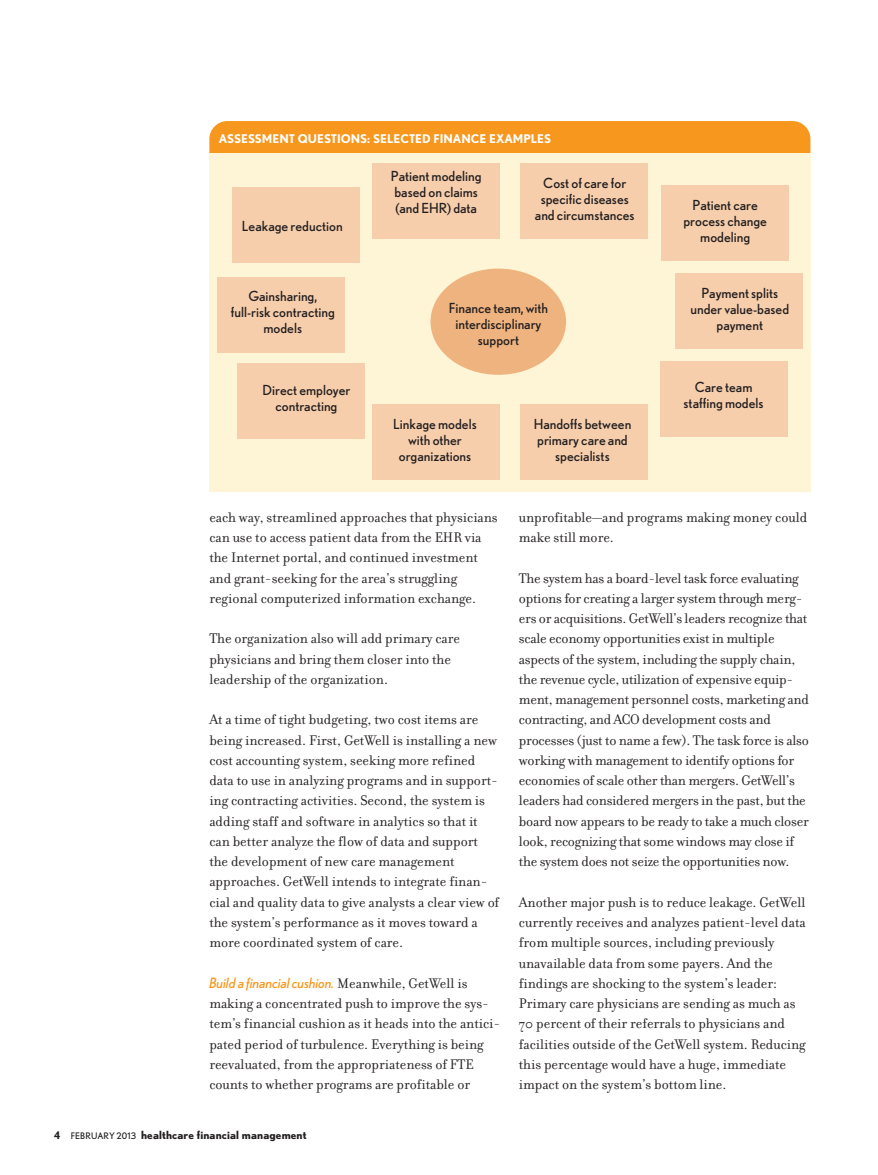
<style>
.page{position:relative;width:878px;height:1175px;background:#fff}
.page>*{position:absolute;margin:0;border:0;box-sizing:border-box;transform-origin:0 0}
.t1{font:15px/20.2px "Filosofia";color:#231f20}
.t2{font:italic 14.25px "Nobel";color:#f7971d}
.t3{font:13.8px/15.8px "Nobel";color:#231f20;text-align:center}
.t4{font:700 12px "Nobel";color:#fff}
.t5{font:700 11.25px "Nobel";letter-spacing:.01em;color:#231f20}
.s1{font-family:"Filosofia";font-style:normal;font-size:15px;color:#231f20}
.s2{font-size:10.5px}
.s3{font-weight:400;font-size:9px}
</style>
<div class="page">
<div style="left:209px;top:121px;width:601px;height:79px;background:#f7971d;border-radius:18px"></div>
<div style="left:209px;top:154px;width:601px;height:338px;background:#fef5d6"></div>
<div style="left:232px;top:187px;width:127px;height:76px;background:#f6ceac"></div>
<div style="left:217px;top:277px;width:127px;height:75px;background:#f6ceac"></div>
<div style="left:237px;top:363px;width:127px;height:76px;background:#f6ceac"></div>
<div style="left:372px;top:404px;width:128px;height:76px;background:#f6ceac"></div>
<div style="left:520px;top:404px;width:127px;height:76px;background:#f6ceac"></div>
<div style="left:660px;top:361px;width:127px;height:76px;background:#f6ceac"></div>
<div style="left:675px;top:273px;width:127px;height:75px;background:#f6ceac"></div>
<div style="left:661px;top:185px;width:127px;height:75px;background:#f6ceac"></div>
<div style="left:520px;top:164px;width:127px;height:75px;background:#f6ceac"></div>
<div style="left:430px;top:268px;width:136px;height:107px;background:#efb37f;border-radius:50%"></div>
<div style="left:372px;top:164px;width:128px;height:75px;background:#f6ceac"></div>
<p class="t4" style="left:219px;top:132px;width:334px">ASSESSMENT QUESTIONS: SELECTED FINANCE EXAMPLES</p>
<p class="t3" style="left:242px;top:218px;width:102px">Leakage reduction</p>
<p class="t3" style="left:231px;top:289px;width:106px">Gainsharing, full-risk contracting models</p>
<p class="t3" style="left:262px;top:382px;width:90px">Direct employer contracting</p>
<p class="t3" style="left:391px;top:168px;width:92px;text-align:left">Patient modeling based on claims (and EHR) data</p>
<p class="t3" style="left:535px;top:176px;width:101px">Cost of care for specific diseases and circumstances</p>
<p class="t3" style="left:449px;top:300px;width:101px">Finance team, with interdisciplinary support</p>
<p class="t3" style="left:393px;top:416px;width:85px">Linkage models with other organizations</p>
<p class="t3" style="left:533px;top:417px;width:99px">Handoffs between primary care and specialists</p>
<p class="t3" style="left:683px;top:198px;width:85px">Patient care process change modeling</p>
<p class="t3" style="left:690px;top:286px;width:100px">Payment splits under value-based payment</p>
<p class="t3" style="left:683px;top:379px;width:81px">Care team staffing models</p>
<p class="t1" style="left:209px;top:506px;width:290px">each way, streamlined approaches that physicians can use to access patient data from the EHR via the Internet portal, and continued investment and grant-seeking for the area’s struggling regional computerized information exchange.</p>
<p class="t1" style="left:209px;top:628px;width:252px">The organization also will add primary care physicians and bring them closer into the leadership of the organization.</p>
<p class="t1" style="left:209px;top:709px;width:291px">At a time of tight budgeting, two cost items are being increased. First, GetWell is installing a new cost accounting system, seeking more refined data to use in analyzing programs and in support&shy;ing contracting activities. Second, the system is adding staff and software in analytics so that it can better analyze the flow of data and support the development of new care management approaches. GetWell intends to integrate finan&shy;cial and quality data to give analysts a clear view of the system’s performance as it moves toward a more coordinated system of care.</p>
<p class="t2" style="left:209px;top:974px;width:260px">Build a financial cushion. <span class="s1">Meanwhile, GetWell is</span></p>
<p class="t1" style="left:209px;top:992px;width:292px">making a concentrated push to improve the sys&shy;tem’s financial cushion as it heads into the antici&shy;pated period of turbulence. Everything is being reevaluated, from the appropriateness of FTE counts to whether programs are profitable or</p>
<p class="t5" style="left:54px;top:1128px;width:254px"><span class="s2">4</span> <span class="s3">FEBRUARY 2013</span> healthcare financial management</p>
<p class="t1" style="left:519px;top:506px;width:290px">unprofitable—and programs making money could make still more.</p>
<p class="t1" style="left:519px;top:567px;width:291px">The system has a board-level task force evaluating options for creating a larger system through merg&shy;ers or acquisitions. GetWell’s leaders recognize that scale economy opportunities exist in multiple aspects of the system, including the supply chain, the revenue cycle, utilization of expensive equip&shy;ment, management personnel costs, marketing and contracting, and ACO development costs and processes (just to name a few). The task force is also working with management to identify options for economies of scale other than mergers. GetWell’s leaders had considered mergers in the past, but the board now appears to be ready to take a much closer look, recognizing that some windows may close if the system does not seize the opportunities now.</p>
<p class="t1" style="left:519px;top:891px;width:288px">Another major push is to reduce leakage. GetWell currently receives and analyzes patient-level data from multiple sources, including previously unavailable data from some payers. And the findings are shocking to the system’s leader:<br>Primary care physicians are sending as much as 70 percent of their referrals to physicians and facilities outside of the GetWell system. Reducing this percentage would have a huge, immediate impact on the system’s bottom line.</p>
</div>
